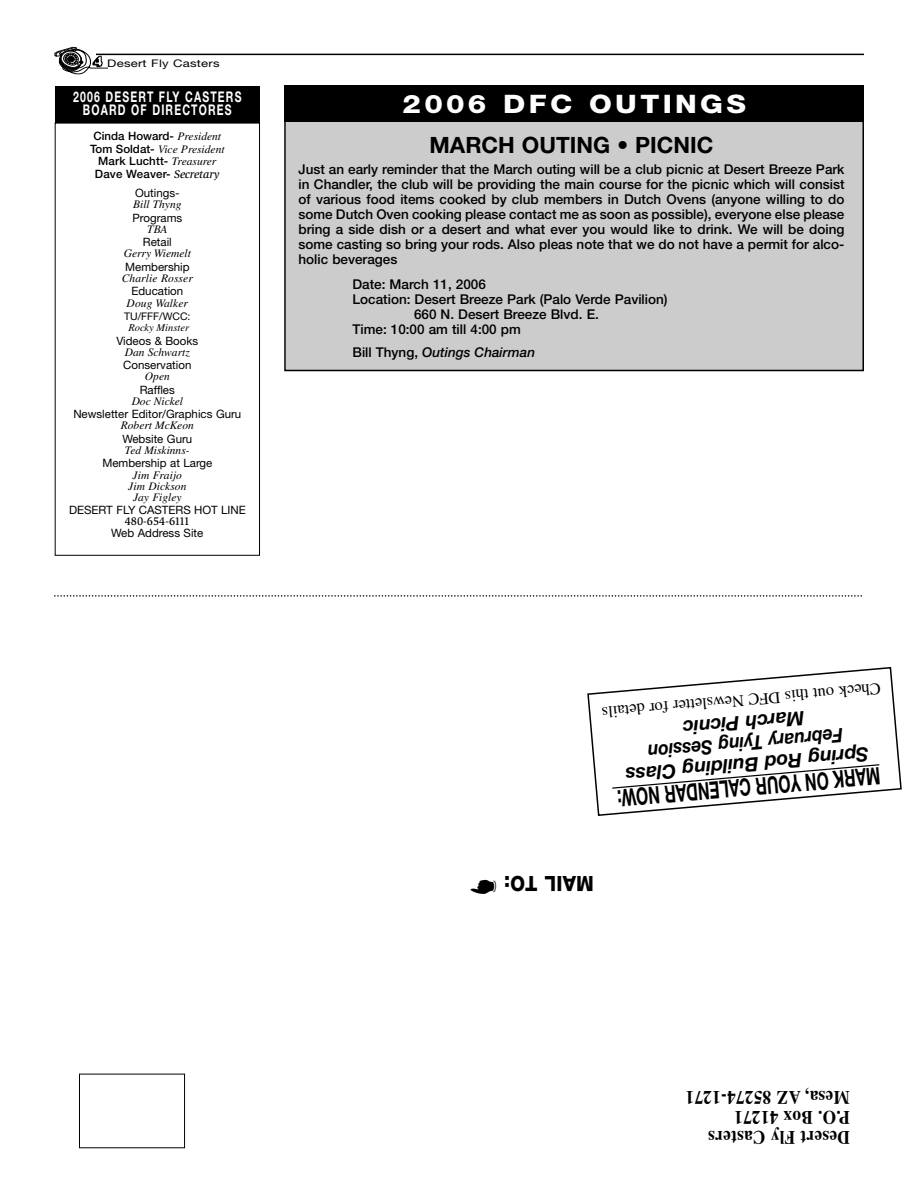
<style>
.page{position:relative;width:918px;height:1188px;background:#fff}
.page>*{position:absolute;margin:0;border:0;box-sizing:border-box;transform-origin:0 0}
.t1{font:800 25.5px "Helvetica Neue";letter-spacing:.115em;color:#fff;scale:1.15 1}
.t2{font:700 24px "Helvetica Neue";color:#000;scale:.65 1}
.t3{font:700 22.5px "Helvetica Neue";color:#000}
.t4{font:800 21.15px "Helvetica Neue";letter-spacing:.015em;color:#000;scale:.9 1}
.t5{font:italic 700 19.5px/21px "Helvetica Neue";color:#000;text-align:center}
.t6{font:700 19.05px/20.1px "Times";letter-spacing:.02em;color:#000;scale:.9 1}
.t7{font:16.5px "Times";color:#000}
.t8{font:700 14.7px/13.5px "Helvetica Neue";letter-spacing:.11em;color:#fff;text-align:center;scale:.71 1}
.t9{font:500 13.5px/15px "Helvetica Neue";color:#000;text-align:justify}
.t10{font:italic 500 13.5px "Helvetica Neue";color:#000}
.t11{font:11.55px "Helvetica Neue";color:#000}
.t12{font:italic 11.55px/11.1px "Times";color:#000;text-align:center}
.t13{font:500 11.55px/12.6px "Helvetica Neue";letter-spacing:.01em;color:#000}
.t14{font:500 11.55px "Slimbach";color:#000}
.t15{font:10.5px "Helvetica Neue";letter-spacing:.015em;color:#000;scale:1.25 1}
.t16{font:italic 10.5px "Times";color:#000}
.t17{font:10.5px "Helvetica Neue";letter-spacing:.015em;color:#000}
.s1{font-style:normal}
.s2{font-family:"Times";font-weight:400;font-style:italic}
.s3{font-family:"Helvetica Neue";font-weight:500;font-style:normal}
.s4{font-family:"Slimbach";font-style:italic}
</style>
<div class="page">
<svg style="left:587px;top:667px;width:315px;height:149px"></svg>
<svg style="left:54px;top:47px;width:54px;height:28px"></svg>
<hr style="left:96px;top:54px;width:768px;height:1px;background:#000">
<div style="left:79px;top:1074px;width:106px;height:74px;border:1px solid #000"></div>
<div style="left:55px;top:86px;width:205px;height:37px;background:#000"></div>
<div style="left:55px;top:123px;width:205px;height:433px;border:1px solid #000"></div>
<div style="left:286px;top:89px;width:576px;height:281px;background:#ccc"></div>
<div style="left:284px;top:85px;width:580px;height:36px;background:#000"></div>
<svg style="left:55px;top:595px;width:807px;height:2px"></svg>
<svg style="left:597px;top:675px;width:296px;height:135px"></svg>
<p class="t15" style="left:107px;top:60px;width:91px">Desert Fly Casters</p>
<p class="t8" style="left:73px;top:91px;width:239px">2006 DESERT FLY CASTERS<br>BOARD OF DIRECTORES</p>
<h1 class="t1" style="left:403px;top:95px;width:300px">2006 DFC OUTINGS</h1>
<h3 class="t3" style="left:430px;top:137px;width:285px">MARCH OUTING • PICNIC</h3>
<p class="t9" style="left:298px;top:163px;width:548px">Just an early reminder that the March outing will be a club picnic at Desert Breeze Park in Chandler, the club will be providing the main course for the picnic which will consist of various food items cooked by club members in Dutch Ovens (anyone willing to do some Dutch Oven cooking please contact me as soon as possible), everyone else please bring a side dish or a desert and what ever you would like to drink. We will be doing some casting so bring your rods. Also pleas note that we do not have a permit for alco&shy;holic beverages</p>
<p class="t9" style="left:352px;top:278px;width:135px">Date: March 11, 2006</p>
<p class="t9" style="left:352px;top:293px;width:317px">Location: Desert Breeze Park (Palo Verde Pavilion)</p>
<p class="t9" style="left:414px;top:308px;width:186px">660 N. Desert Breeze Blvd. E.</p>
<p class="t9" style="left:352px;top:323px;width:170px">Time: 10:00 am till 4:00 pm</p>
<p class="t10" style="left:352px;top:347px;width:184px"><span class="s1">Bill Thyng,</span> Outings Chairman</p>
<p class="t13" style="left:94px;top:131px;width:129px">Cinda Howard- <span class="s2">President</span></p>
<p class="t12" style="left:90px;top:144px;width:136px"><span class="s3">Tom Soldat-</span> Vice President</p>
<p class="t13" style="left:95px;top:156px;width:126px">Mark Luchtt- <span class="s2">Treasurer<br></span>Dave Weaver- <span class="s4">Secretary</span></p>
<p class="t11" style="left:135px;top:189px;width:46px">Outings-</p>
<p class="t12" style="left:133px;top:200px;width:50px">Bill Thyng</p>
<p class="t11" style="left:132px;top:213px;width:51px">Programs</p>
<p class="t12" style="left:147px;top:224px;width:22px">TBA</p>
<p class="t11" style="left:143px;top:238px;width:30px">Retail</p>
<p class="t12" style="left:124px;top:249px;width:69px">Gerry Wiemelt</p>
<p class="t11" style="left:125px;top:263px;width:66px">Membership</p>
<p class="t12" style="left:122px;top:274px;width:73px">Charlie Rosser</p>
<p class="t11" style="left:131px;top:287px;width:53px">Education</p>
<p class="t12" style="left:127px;top:298px;width:63px">Doug Walker</p>
<p class="t17" style="left:124px;top:312px;width:68px">TU/FFF/WCC:</p>
<p class="t16" style="left:128px;top:324px;width:62px">Rocky Minster</p>
<p class="t11" style="left:116px;top:336px;width:83px">Videos &amp; Books</p>
<p class="t12" style="left:125px;top:347px;width:66px">Dan Schwartz</p>
<p class="t11" style="left:123px;top:361px;width:70px">Conservation</p>
<p class="t12" style="left:145px;top:372px;width:27px">Open</p>
<p class="t11" style="left:140px;top:385px;width:37px">Raffles</p>
<p class="t12" style="left:132px;top:396px;width:53px">Doc Nickel</p>
<p class="t11" style="left:73px;top:410px;width:170px">Newsletter Editor/Graphics Guru</p>
<p class="t12" style="left:121px;top:421px;width:75px">Robert McKeon</p>
<p class="t11" style="left:122px;top:435px;width:71px">Website Guru</p>
<p class="t12" style="left:125px;top:446px;width:66px">Ted Miskinns-</p>
<p class="t11" style="left:102px;top:459px;width:112px">Membership at Large</p>
<p class="t12" style="left:128px;top:470px;width:60px">Jim Fraijo<br>Jim Dickson<br>Jay Figley</p>
<p class="t11" style="left:69px;top:506px;width:178px">DESERT FLY CASTERS HOT LINE</p>
<p class="t14" style="left:125px;top:517px;width:67px">480-654-6111</p>
<p class="t11" style="left:111px;top:528px;width:94px">Web Address Site</p>
<p class="t7" style="left:881px;top:694px;width:281px;rotate:175deg">Check out this DFC Newsletter for details</p>
<h3 class="t5" style="left:869px;top:763px;width:246px;rotate:175deg">Spring Rod Building Class<br>February Tying Session<br>March Picnic</h3>
<h2 class="t2" style="left:881px;top:784px;width:407px;rotate:175deg">MARK ON YOUR CALENDAR NOW:</h2>
<h3 class="t4" style="left:594px;top:891px;width:101px;rotate:-180deg">MAIL TO:</h3>
<h3 class="t6" style="left:850px;top:1146px;width:184px;rotate:-180deg">Desert Fly Casters<br>P.O. Box 41271<br>Mesa, AZ 85274-1271</h3>
</div>
